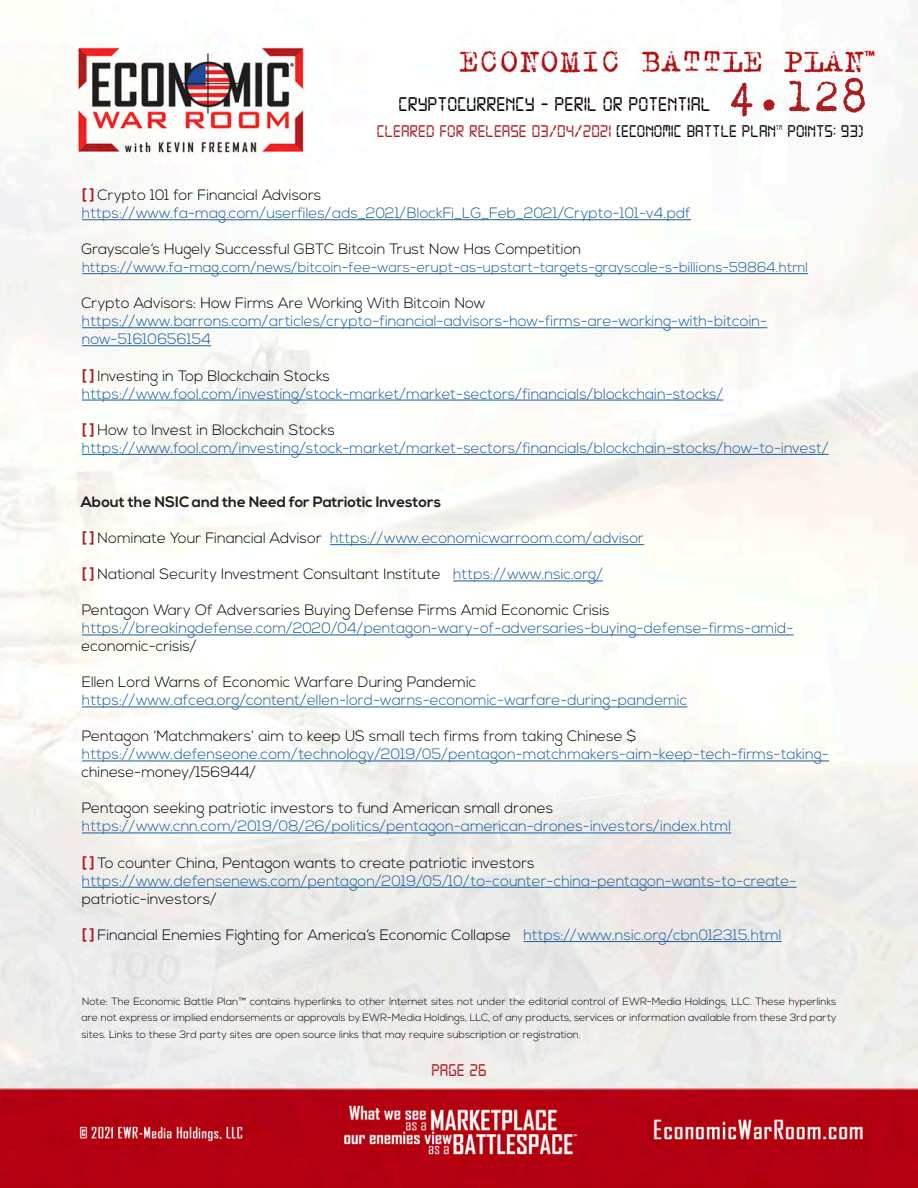
<style>
.page{position:relative;width:918px;height:1188px;background:#fff}
.page>*{position:absolute;margin:0;border:0;box-sizing:border-box;transform-origin:0 0}
.t1{font:51px "Trixie";color:#aa1e21}
.t2{font:21px "Digital 7";color:#080302}
.t3{font:18px "Digital 7";color:#aa1e21}
.t4{font:18px "Digital 7";color:#080302}
.t5{font:300 15px/18px "Nexa";color:#175d9e}
.t6{font:300 15px "Nexa";color:#000}
.t7{font:700 15px "Nexa";color:#231f20}
.t8{font:300 14.25px "Nexa";color:#175d9e}
.t9{font:300 10.5px/16.5px "Nexa";color:#080302;text-align:justify}
.t10{font:7.05px "Digital 7";color:#080302}
.s1{color:#080302}
.s2{font-weight:700;color:#aa1e21}
.s3{color:#000}
.s4{color:#175d9e}
</style>
<div class="page">
<img style="left:0;top:5px;width:918px;height:1183px">
<hr style="left:82px;top:219px;width:609px;height:1px;background:#175d9e">
<hr style="left:82px;top:273px;width:726px;height:1px;background:#175d9e">
<hr style="left:82px;top:327px;width:685px;height:1px;background:#175d9e">
<hr style="left:82px;top:345px;width:129px;height:1px;background:#175d9e">
<hr style="left:82px;top:400px;width:641px;height:1px;background:#175d9e">
<hr style="left:82px;top:454px;width:747px;height:1px;background:#175d9e">
<hr style="left:330px;top:544px;width:314px;height:1px;background:#175d9e">
<hr style="left:453px;top:581px;width:150px;height:1px;background:#175d9e">
<hr style="left:82px;top:635px;width:712px;height:1px;background:#175d9e">
<hr style="left:82px;top:707px;width:605px;height:1px;background:#175d9e">
<hr style="left:82px;top:761px;width:747px;height:1px;background:#175d9e">
<hr style="left:82px;top:833px;width:649px;height:1px;background:#175d9e">
<hr style="left:82px;top:887px;width:715px;height:1px;background:#175d9e">
<hr style="left:524px;top:941px;width:258px;height:1px;background:#175d9e">
<h1 class="t1" style="left:728px;top:62px;width:142px">4.128</h1>
<p class="t3" style="left:377px;top:123px;width:401px">CLEARED FOR RELEASE 03/04/2021 <span class="s1">[ECONOMIC BATTLE PLAN</span></p>
<p class="t10" style="left:776px;top:124px;width:8px">TM</p>
<p class="t4" style="left:788px;top:123px;width:78px">POINTS: 93)</p>
<h2 class="t2" style="left:399px;top:95px;width:314px">CRYPTOCURRENCY - PERIL OR POTENTIAL</h2>
<p class="t6" style="left:82px;top:186px;width:241px"><span class="s2">[ ]</span> Crypto 101 for Financial Advisors</p>
<p class="t5" style="left:82px;top:205px;width:610px">https://www.fa-mag.com/userfiles/ads_2021/BlockFi_LG_Feb_2021/Crypto-101-v4.pdf</p>
<p class="t6" style="left:81px;top:240px;width:501px">Grayscale’s Hugely Successful GBTC Bitcoin Trust Now Has Competition</p>
<p class="t8" style="left:82px;top:259px;width:728px">https://www.fa-mag.com/news/bitcoin-fee-wars-erupt-as-upstart-targets-grayscale-s-billions-59864.html</p>
<p class="t6" style="left:81px;top:294px;width:405px">Crypto Advisors: How Firms Are Working With Bitcoin Now</p>
<p class="t5" style="left:82px;top:313px;width:687px">https://www.barrons.com/articles/crypto-financial-advisors-how-firms-are-working-with-bitcoin&shy;now-51610656154</p>
<p class="t6" style="left:82px;top:367px;width:250px"><span class="s2">[ ]</span> Investing in Top Blockchain Stocks</p>
<p class="t5" style="left:82px;top:385px;width:643px">https://www.fool.com/investing/stock-market/market-sectors/financials/blockchain-stocks/</p>
<p class="t6" style="left:82px;top:421px;width:254px"><span class="s2">[ ]</span> How to Invest in Blockchain Stocks</p>
<p class="t5" style="left:82px;top:439px;width:748px">https://www.fool.com/investing/stock-market/market-sectors/financials/blockchain-stocks/how-to-invest/</p>
<p class="t7" style="left:81px;top:493px;width:362px">About the NSIC and the Need for Patriotic Investors</p>
<p class="t5" style="left:82px;top:530px;width:564px"><span class="s2">[ ]</span> <span class="s3">Nominate Your Financial Advisor</span> https://www.economicwarroom.com/advisor</p>
<p class="t6" style="left:82px;top:566px;width:522px"><span class="s2">[ ]</span> National Security Investment Consultant Institute <span class="s4">https://www.nsic.org/</span></p>
<p class="t6" style="left:82px;top:602px;width:529px">Pentagon Wary Of Adversaries Buying Defense Firms Amid Economic Crisis</p>
<p class="t5" style="left:82px;top:620px;width:714px">https://breakingdefense.com/2020/04/pentagon-wary-of-adversaries-buying-defense-firms-amid&shy;<span class="s3">economic-crisis/</span></p>
<p class="t6" style="left:82px;top:674px;width:396px">Ellen Lord Warns of Economic Warfare During Pandemic</p>
<p class="t5" style="left:82px;top:692px;width:607px">https://www.afcea.org/content/ellen-lord-warns-economic-warfare-during-pandemic</p>
<p class="t6" style="left:82px;top:728px;width:556px">Pentagon ‘Matchmakers’ aim to keep US small tech firms from taking Chinese $</p>
<p class="t5" style="left:82px;top:746px;width:749px">https://www.defenseone.com/technology/2019/05/pentagon-matchmakers-aim-keep-tech-firms-taking&shy;<span class="s3">chinese-money/156944/</span></p>
<p class="t6" style="left:82px;top:800px;width:473px">Pentagon seeking patriotic investors to fund American small drones</p>
<p class="t5" style="left:82px;top:818px;width:651px">https://www.cnn.com/2019/08/26/politics/pentagon-american-drones-investors/index.html</p>
<p class="t6" style="left:82px;top:854px;width:454px"><span class="s2">[ ]</span> To counter China, Pentagon wants to create patriotic investors</p>
<p class="t5" style="left:82px;top:872px;width:716px">https://www.defensenews.com/pentagon/2019/05/10/to-counter-china-pentagon-wants-to-create&shy;<span class="s3">patriotic-investors/</span></p>
<p class="t6" style="left:82px;top:926px;width:701px"><span class="s2">[ ]</span> Financial Enemies Fighting for America’s Economic Collapse <span class="s4">https://www.nsic.org/cbn012315.html</span></p>
<p class="t9" style="left:81px;top:993px;width:757px">Note: The Economic Battle Plan™ contains hyperlinks to other Internet sites not under the editorial control of EWR-Media Holdings, LLC. These hyperlinks are not express or implied endorsements or approvals by EWR-Media Holdings, LLC, of any products, services or information available from these 3rd party sites. Links to these 3rd party sites are open source links that may require subscription or registration.</p>
<p class="t3" style="left:431px;top:1062px;width:57px">PAGE 26</p>
</div>
